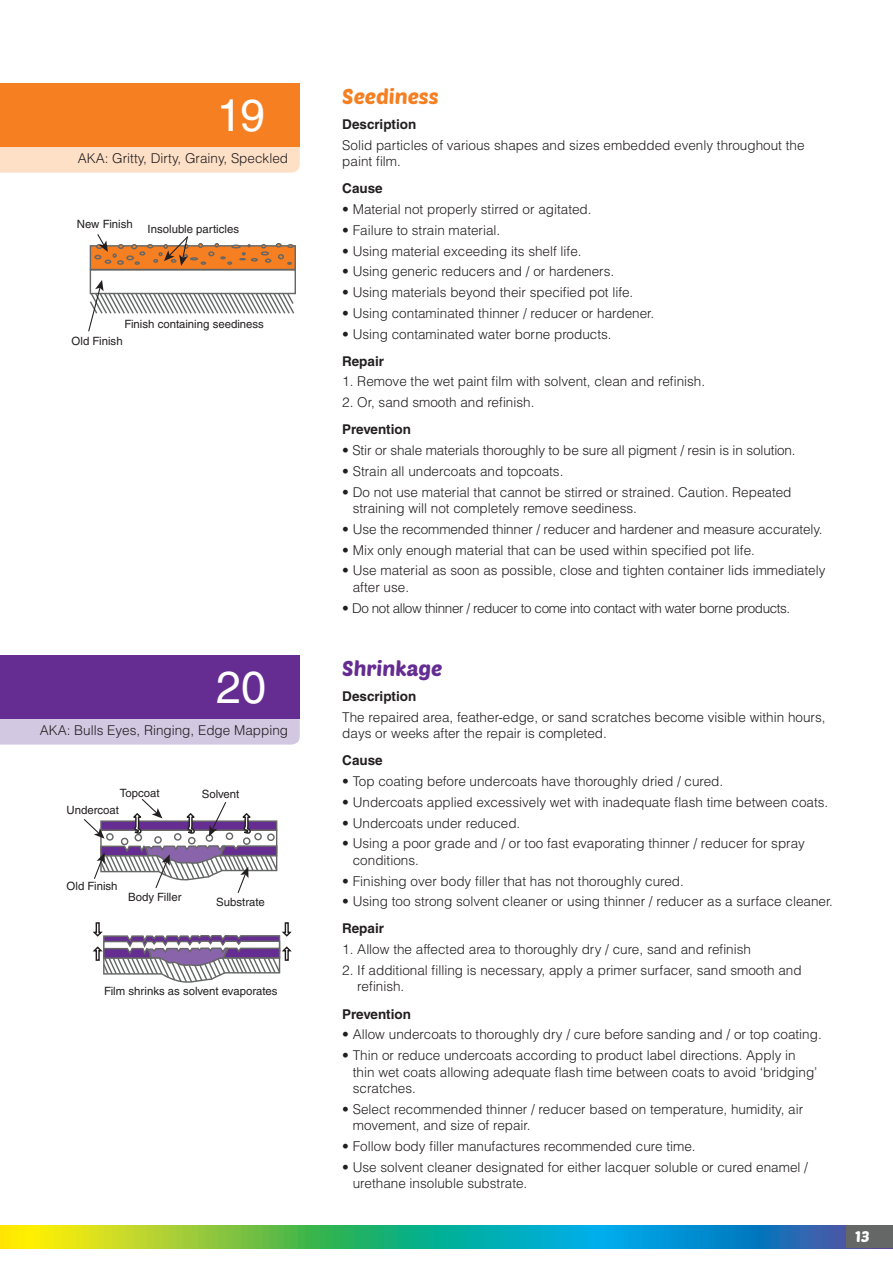
<style>
.page{position:relative;width:893px;height:1263px;background:#fff}
.page>*{position:absolute;margin:0;border:0;box-sizing:border-box;transform-origin:0 0}
.t1{font:45px "Helvetica LT Std";color:#fff}
.BC_Sub{font:21px "Poetsen One";color:#f57f21}
.BC_Sub-2{font:21px "Poetsen One";color:#652d91}
.t2{font:15px "Poetsen One";color:#fff}
.BC_text_2{font:300 13.5px/16.5px "Helvetica LT Std";color:#231f20}
.BC_text_2-2{font:300 13.5px "Helvetica LT Std";letter-spacing:-.03em;color:#231f20}
.BOLD{font:700 13.5px "Helvetica LT Std";color:#231f20}
.t3{font:11.4px "Helvetica LT Std";color:#231f20}
</style>
<div class="page">
<div style="left:0;top:147px;width:300px;height:26px;background:#fee0c7"></div>
<div style="left:90px;top:269px;width:206px;height:25px;border:1px solid #656666"></div>
<div style="left:90px;top:246px;width:205px;height:23px;background:#f57f21"></div>
<div style="left:90px;top:245px;width:206px;height:25px;border:1px solid #656666"></div>
<svg style="left:88px;top:280px;width:208px;height:52px"></svg>
<svg style="left:94px;top:234px;width:200px;height:32px"></svg>
<div style="left:0;top:83px;width:300px;height:64px;background:#f57f21"></div>
<div style="left:0;top:719px;width:300px;height:26px;background:#d3c8e2"></div>
<svg style="left:92px;top:922px;width:200px;height:61px"></svg>
<svg style="left:84px;top:798px;width:194px;height:95px"></svg>
<div style="left:0;top:655px;width:300px;height:64px;background:#652d91"></div>
<svg style="left:0;top:1225px;width:846px;height:23px;background:#49af7f"></svg>
<div style="left:846px;top:1225px;width:47px;height:23px;background:#656666"></div>
<p class="t1" style="left:217px;top:89px;width:50px">19</p>
<p class="BC_text_2" style="left:78px;top:150px;width:212px">AKA: Gritty, Dirty, Grainy, Speckled</p>
<p class="t3" style="left:77px;top:218px;width:57px">New Finish</p>
<p class="t3" style="left:148px;top:222px;width:93px">Insoluble particles</p>
<p class="t3" style="left:124px;top:317px;width:141px">Finish containing seediness</p>
<p class="t3" style="left:72px;top:334px;width:53px">Old Finish</p>
<p class="t1" style="left:216px;top:661px;width:52px">20</p>
<p class="BC_text_2" style="left:40px;top:721px;width:250px">AKA: Bulls Eyes, Ringing, Edge Mapping</p>
<p class="t3" style="left:120px;top:786px;width:41px">Topcoat</p>
<p class="t3" style="left:202px;top:787px;width:39px">Solvent</p>
<p class="t3" style="left:67px;top:804px;width:54px">Undercoat</p>
<p class="t3" style="left:67px;top:880px;width:53px">Old Finish</p>
<p class="t3" style="left:128px;top:890px;width:55px">Body Filler</p>
<p class="t3" style="left:216px;top:895px;width:50px">Substrate</p>
<p class="t3" style="left:104px;top:985px;width:175px">Film shrinks as solvent evaporates</p>
<p class="BC_Sub" style="left:342px;top:83px;width:98px">Seediness</p>
<p class="BOLD" style="left:342px;top:116px;width:76px">Description</p>
<p class="BC_text_2" style="left:342px;top:136px;width:464px">Solid particles of various shapes and sizes embedded evenly throughout the paint film.</p>
<p class="BOLD" style="left:342px;top:180px;width:42px">Cause</p>
<p class="BC_text_2" style="left:342px;top:201px;width:251px">• Material not properly stirred or agitated.</p>
<p class="BC_text_2" style="left:342px;top:222px;width:160px">• Failure to strain material.</p>
<p class="BC_text_2" style="left:342px;top:242px;width:241px">• Using material exceeding its shelf life.</p>
<p class="BC_text_2" style="left:342px;top:263px;width:273px">• Using generic reducers and / or hardeners.</p>
<p class="BC_text_2" style="left:342px;top:284px;width:293px">• Using materials beyond their specified pot life.</p>
<p class="BC_text_2" style="left:342px;top:305px;width:313px">• Using contaminated thinner / reducer or hardener.</p>
<p class="BC_text_2" style="left:342px;top:325px;width:271px">• Using contaminated water borne products.</p>
<p class="BOLD" style="left:342px;top:353px;width:43px">Repair</p>
<p class="BC_text_2" style="left:342px;top:373px;width:364px">1. Remove the wet paint film with solvent, clean and refinish.</p>
<p class="BC_text_2" style="left:342px;top:394px;width:194px">2. Or, sand smooth and refinish.</p>
<p class="BOLD" style="left:342px;top:421px;width:70px">Prevention</p>
<p class="BC_text_2" style="left:342px;top:442px;width:455px">• Stir or shale materials thoroughly to be sure all pigment / resin is in solution.</p>
<p class="BC_text_2" style="left:342px;top:463px;width:223px">• Strain all undercoats and topcoats.</p>
<p class="BC_text_2" style="left:353px;top:483px;width:440px;text-indent:-11px">• Do not use material that cannot be stirred or strained. Caution. Repeated straining will not completely remove seediness.</p>
<p class="BC_text_2" style="left:342px;top:521px;width:482px">• Use the recommended thinner / reducer and hardener and measure accurately.</p>
<p class="BC_text_2" style="left:342px;top:541px;width:414px">• Mix only enough material that can be used within specified pot life.</p>
<p class="BC_text_2" style="left:353px;top:562px;width:474px;text-indent:-11px">• Use material as soon as possible, close and tighten container lids immediately after use.</p>
<p class="BC_text_2-2" style="left:342px;top:599px;width:449px">• Do not allow thinner / reducer to come into contact with water borne products.</p>
<p class="BC_Sub-2" style="left:342px;top:655px;width:102px">Shrinkage</p>
<p class="BOLD" style="left:342px;top:688px;width:76px">Description</p>
<p class="BC_text_2" style="left:342px;top:708px;width:485px">The repaired area, feather-edge, or sand scratches become visible within hours, days or weeks after the repair is completed.</p>
<p class="BOLD" style="left:342px;top:752px;width:42px">Cause</p>
<p class="BC_text_2" style="left:342px;top:773px;width:382px">• Top coating before undercoats have thoroughly dried / cured.</p>
<p class="BC_text_2" style="left:342px;top:794px;width:487px">• Undercoats applied excessively wet with inadequate flash time between coats.</p>
<p class="BC_text_2" style="left:342px;top:814px;width:180px">• Undercoats under reduced.</p>
<p class="BC_text_2" style="left:353px;top:835px;width:454px;text-indent:-11px">• Using a poor grade and / or too fast evaporating thinner / reducer for spray conditions.</p>
<p class="BC_text_2" style="left:342px;top:872px;width:343px">• Finishing over body filler that has not thoroughly cured.</p>
<p class="BC_text_2" style="left:342px;top:893px;width:492px">• Using too strong solvent cleaner or using thinner / reducer as a surface cleaner.</p>
<p class="BOLD" style="left:342px;top:920px;width:43px">Repair</p>
<p class="BC_text_2" style="left:342px;top:941px;width:410px">1. Allow the affected area to thoroughly dry / cure, sand and refinish</p>
<p class="BC_text_2" style="left:357px;top:962px;width:446px;text-indent:-15px">2. If additional filling is necessary, apply a primer surfacer, sand smooth and refinish.</p>
<p class="BOLD" style="left:342px;top:1005px;width:70px">Prevention</p>
<p class="BC_text_2" style="left:342px;top:1026px;width:481px">• Allow undercoats to thoroughly dry / cure before sanding and / or top coating.</p>
<p class="BC_text_2" style="left:353px;top:1047px;width:466px;text-indent:-11px">• Thin or reduce undercoats according to product label directions. Apply in thin wet coats allowing adequate flash time between coats to avoid ‘bridging’ scratches.</p>
<p class="BC_text_2" style="left:353px;top:1101px;width:452px;text-indent:-11px">• Select recommended thinner / reducer based on temperature, humidity, air movement, and size of repair.</p>
<p class="BC_text_2" style="left:342px;top:1138px;width:355px">• Follow body filler manufactures recommended cure time.</p>
<p class="BC_text_2" style="left:353px;top:1159px;width:457px;text-indent:-11px">• Use solvent cleaner designated for either lacquer soluble or cured enamel / urethane insoluble substrate.</p>
<p class="t2" style="left:855px;top:1227px;width:16px">13</p>
</div>
